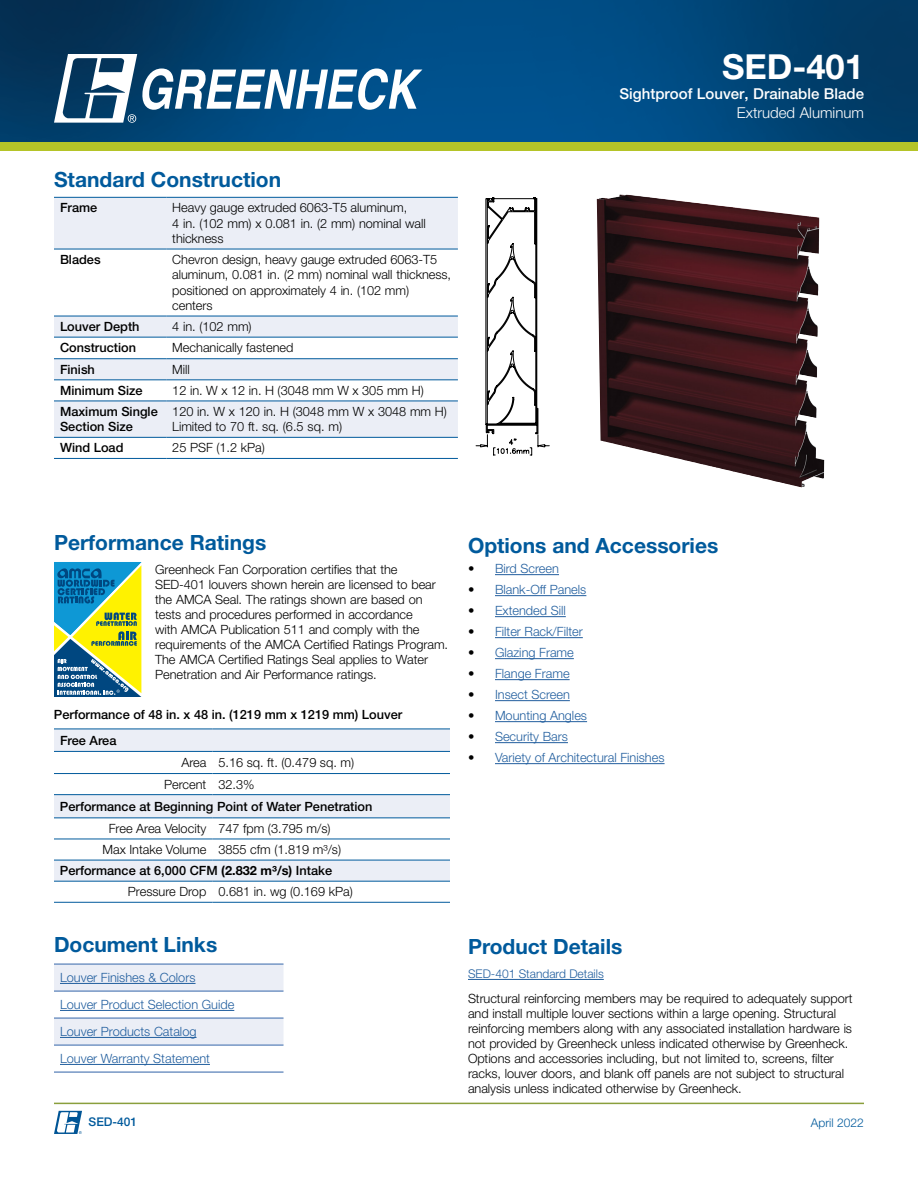
<style>
.page{position:relative;width:918px;height:1188px;background:#fff}
.page>*{position:absolute;margin:0;border:0;box-sizing:border-box;transform-origin:0 0}
.t1{font:700 34.5px "Helvetica Neue LT Std";color:#fff}
.t2{font:700 21px "Helvetica Neue LT Std";color:#005a9c}
.t3{font:500 15px "Helvetica Neue LT Std";color:#fff}
.t4{font:300 15px "Helvetica Neue LT Std";color:#fff}
.t5{font:300 12.75px/15px "Helvetica Neue LT Std";letter-spacing:-.005em;color:#000}
.t6{font:300 12.75px/27px "Helvetica Neue LT Std";color:#215e9e}
.t7{font:500 12.75px/15.3px "Helvetica Neue LT Std";color:#000}
.t8{font:300 12px "Helvetica Neue LT Std";color:#215e9e}
.t9{font:300 12px "Helvetica Neue LT Std";color:#005a9c}
.t10{font:500 12px "Helvetica Neue LT Std";color:#005a9c}
.s1{color:#000}
.s2{font-weight:700}
</style>
<div class="page">
<img style="left:597px;top:194px;width:227px;height:293px">
<img style="left:0;top:0;width:918px;height:142px">
<div style="left:0;top:142px;width:918px;height:8px;background:#b5c428"></div>
<svg style="left:54px;top:54px;width:368px;height:69px"></svg>
<svg style="left:54px;top:198px;width:404px;height:239px;fill:#ebeef6"></svg>
<hr style="left:54px;top:197px;width:112px;height:1px;background:#005a9c">
<hr style="left:166px;top:197px;width:292px;height:1px;background:#005a9c">
<hr style="left:54px;top:249px;width:112px;height:1px;background:#005a9c">
<hr style="left:166px;top:249px;width:292px;height:1px;background:#005a9c">
<hr style="left:54px;top:316px;width:112px;height:1px;background:#005a9c">
<hr style="left:166px;top:316px;width:292px;height:1px;background:#005a9c">
<hr style="left:54px;top:337px;width:112px;height:1px;background:#005a9c">
<hr style="left:166px;top:337px;width:292px;height:1px;background:#005a9c">
<hr style="left:54px;top:358px;width:112px;height:1px;background:#005a9c">
<hr style="left:166px;top:358px;width:292px;height:1px;background:#005a9c">
<hr style="left:54px;top:380px;width:112px;height:1px;background:#005a9c">
<hr style="left:166px;top:380px;width:292px;height:1px;background:#005a9c">
<hr style="left:54px;top:401px;width:112px;height:1px;background:#005a9c">
<hr style="left:166px;top:401px;width:292px;height:1px;background:#005a9c">
<hr style="left:54px;top:437px;width:112px;height:1px;background:#005a9c">
<hr style="left:166px;top:437px;width:292px;height:1px;background:#005a9c">
<hr style="left:54px;top:458px;width:112px;height:1px;background:#005a9c">
<hr style="left:166px;top:458px;width:292px;height:1px;background:#005a9c">
<hr style="left:54px;top:1103px;width:810px;height:1px;background:#8a9f3c">
<svg style="left:54px;top:1111px;width:28px;height:23px"></svg>
<svg style="left:54px;top:562px;width:87px;height:135px;background:#74a775"></svg>
<svg style="left:54px;top:730px;width:396px;height:151px"></svg>
<hr style="left:54px;top:773px;width:158px;height:1px;background:#005a9c">
<hr style="left:212px;top:773px;width:238px;height:1px;background:#005a9c">
<hr style="left:54px;top:794px;width:158px;height:1px;background:#005a9c">
<hr style="left:212px;top:794px;width:238px;height:1px;background:#005a9c">
<hr style="left:54px;top:818px;width:158px;height:1px;background:#005a9c">
<hr style="left:212px;top:818px;width:238px;height:1px;background:#005a9c">
<hr style="left:54px;top:839px;width:158px;height:1px;background:#005a9c">
<hr style="left:212px;top:839px;width:238px;height:1px;background:#005a9c">
<hr style="left:54px;top:860px;width:158px;height:1px;background:#005a9c">
<hr style="left:212px;top:860px;width:238px;height:1px;background:#005a9c">
<hr style="left:54px;top:881px;width:158px;height:1px;background:#005a9c">
<hr style="left:212px;top:881px;width:238px;height:1px;background:#005a9c">
<hr style="left:54px;top:902px;width:158px;height:1px;background:#005a9c">
<hr style="left:212px;top:902px;width:238px;height:1px;background:#005a9c">
<hr style="left:54px;top:729px;width:158px;height:1px;background:#005a9c">
<hr style="left:212px;top:729px;width:238px;height:1px;background:#005a9c">
<hr style="left:54px;top:751px;width:158px;height:1px;background:#005a9c">
<hr style="left:212px;top:751px;width:238px;height:1px;background:#005a9c">
<hr style="left:468px;top:979px;width:136px;height:1px;background:#215e9e">
<svg style="left:54px;top:965px;width:230px;height:79px"></svg>
<hr style="left:54px;top:963px;width:230px;height:2px;background:#7596c5">
<hr style="left:54px;top:990px;width:230px;height:2px;background:#7596c5">
<hr style="left:54px;top:1017px;width:230px;height:2px;background:#7596c5">
<hr style="left:54px;top:1044px;width:230px;height:2px;background:#7596c5">
<hr style="left:54px;top:1071px;width:230px;height:2px;background:#7596c5">
<hr style="left:60px;top:983px;width:136px;height:1px;background:#215e9e">
<hr style="left:60px;top:1010px;width:174px;height:1px;background:#215e9e">
<hr style="left:60px;top:1037px;width:137px;height:1px;background:#215e9e">
<hr style="left:60px;top:1064px;width:150px;height:1px;background:#215e9e">
<svg style="left:476px;top:197px;width:73px;height:258px"></svg>
<hr style="left:495px;top:574px;width:64px;height:1px;background:#215e9e">
<hr style="left:495px;top:595px;width:91px;height:1px;background:#215e9e">
<hr style="left:495px;top:616px;width:71px;height:1px;background:#215e9e">
<hr style="left:495px;top:637px;width:88px;height:1px;background:#215e9e">
<hr style="left:495px;top:658px;width:79px;height:1px;background:#215e9e">
<hr style="left:495px;top:679px;width:75px;height:1px;background:#215e9e">
<hr style="left:495px;top:700px;width:75px;height:1px;background:#215e9e">
<hr style="left:495px;top:721px;width:92px;height:1px;background:#215e9e">
<hr style="left:495px;top:742px;width:73px;height:1px;background:#215e9e">
<hr style="left:495px;top:763px;width:170px;height:1px;background:#215e9e">
<h2 class="t2" style="left:54px;top:166px;width:229px">Standard Construction</h2>
<p class="t7" style="left:60px;top:200px;width:39px">Frame</p>
<p class="t5" style="left:172px;top:200px;width:255px">Heavy gauge extruded 6063-T5 aluminum,<br>4 in. (102 mm) x 0.081 in. (2 mm) nominal wall thickness</p>
<p class="t7" style="left:60px;top:252px;width:42px">Blades</p>
<p class="t5" style="left:172px;top:252px;width:280px">Chevron design, heavy gauge extruded 6063-T5 aluminum, 0.081 in. (2 mm) nominal wall thickness, positioned on approximately 4 in. (102 mm) centers</p>
<p class="t7" style="left:60px;top:319px;width:81px">Louver Depth</p>
<p class="t5" style="left:172px;top:319px;width:81px">4 in. (102 mm)</p>
<p class="t7" style="left:60px;top:340px;width:78px">Construction</p>
<p class="t5" style="left:172px;top:340px;width:123px">Mechanically fastened</p>
<p class="t7" style="left:60px;top:362px;width:36px">Finish</p>
<p class="t5" style="left:172px;top:362px;width:19px">Mill</p>
<p class="t7" style="left:60px;top:383px;width:84px">Minimum Size</p>
<p class="t5" style="left:172px;top:383px;width:253px">12 in. W x 12 in. H (3048 mm W x 305 mm H)</p>
<p class="t7" style="left:60px;top:404px;width:99px">Maximum Single<br>Section Size</p>
<p class="t5" style="left:172px;top:404px;width:276px">120 in. W x 120 in. H (3048 mm W x 3048 mm H)<br>Limited to 70 ft. sq. (6.5 sq. m)</p>
<p class="t7" style="left:60px;top:440px;width:65px">Wind Load</p>
<p class="t5" style="left:172px;top:440px;width:94px">25 PSF (1.2 kPa)</p>
<h1 class="t1" style="left:722px;top:46px;width:143px">SED-401</h1>
<p class="t3" style="left:620px;top:85px;width:246px">Sightproof Louver, Drainable Blade</p>
<p class="t4" style="left:737px;top:104px;width:129px">Extruded Aluminum</p>
<h2 class="t2" style="left:54px;top:530px;width:214px">Performance Ratings</h2>
<h2 class="t2" style="left:468px;top:533px;width:252px">Options and Accessories</h2>
<p class="t5" style="left:155px;top:562px;width:294px">Greenheck Fan Corporation certifies that the SED-401 louvers shown herein are licensed to bear the AMCA Seal. The ratings shown are based on tests and procedures performed in accordance<br>with AMCA Publication 511 and comply with the requirements of the AMCA Certified Ratings Program.<br>The AMCA Certified Ratings Seal applies to Water Penetration and Air Performance ratings.</p>
<p class="t6" style="left:468px;top:555px;width:93px"><span class="s1">•</span> Bird Screen</p>
<p class="t6" style="left:468px;top:576px;width:120px"><span class="s1">•</span> Blank-Off Panels</p>
<p class="t6" style="left:468px;top:597px;width:99px"><span class="s1">•</span> Extended Sill</p>
<p class="t6" style="left:468px;top:618px;width:116px"><span class="s1">•</span> Filter Rack/Filter</p>
<p class="t6" style="left:468px;top:639px;width:107px"><span class="s1">•</span> Glazing Frame</p>
<p class="t6" style="left:468px;top:660px;width:103px"><span class="s1">•</span> Flange Frame</p>
<p class="t6" style="left:468px;top:681px;width:103px"><span class="s1">•</span> Insect Screen</p>
<p class="t6" style="left:468px;top:702px;width:121px"><span class="s1">•</span> Mounting Angles</p>
<p class="t6" style="left:468px;top:723px;width:101px"><span class="s1">•</span> Security Bars</p>
<p class="t6" style="left:468px;top:744px;width:198px"><span class="s1">•</span> Variety of Architectural Finishes</p>
<p class="t7" style="left:54px;top:707px;width:350px">Performance of 48 in. x 48 in. (1219 mm x 1219 mm) Louver</p>
<p class="t7" style="left:60px;top:732px;width:58px">Free Area</p>
<p class="t5" style="left:164px;top:751px;width:192px;line-height:21.6px;text-indent:17px">Area 5.16 sq. ft. (0.479 sq. m)<br>Percent 32.3%</p>
<p class="t7" style="left:60px;top:798px;width:314px">Performance at Beginning Point of Water Penetration</p>
<p class="t5" style="left:109px;top:821px;width:223px">Free Area Velocity 747 fpm (3.795 m/s)</p>
<p class="t5" style="left:102px;top:842px;width:240px">Max Intake Volume 3855 cfm (1.819 m³/s)</p>
<p class="t7" style="left:60px;top:863px;width:274px">Performance at 6,000 CFM <span class="s2">(2.832 m³/s)</span> Intake</p>
<p class="t5" style="left:128px;top:884px;width:226px">Pressure Drop 0.681 in. wg (0.169 kPa)</p>
<h2 class="t2" style="left:54px;top:932px;width:165px">Document Links</h2>
<p class="t6" style="left:60px;top:964px;width:176px">Louver Finishes &amp; Colors<br>Louver Product Selection Guide<br>Louver Products Catalog<br>Louver Warranty Statement</p>
<h2 class="t2" style="left:468px;top:933px;width:156px">Product Details</h2>
<p class="t8" style="left:468px;top:967px;width:137px">SED-401 Standard Details</p>
<p class="t5" style="left:468px;top:990px;width:386px">Structural reinforcing members may be required to adequately support and install multiple louver sections within a large opening. Structural reinforcing members along with any associated installation hardware is not provided by Greenheck unless indicated otherwise by Greenheck.<br>Options and accessories including, but not limited to, screens, filter racks, louver doors, and blank off panels are not subject to structural analysis unless indicated otherwise by Greenheck.</p>
<p class="t10" style="left:89px;top:1115px;width:50px">SED-401</p>
<p class="t9" style="left:811px;top:1115px;width:55px">April 2022</p>
</div>
